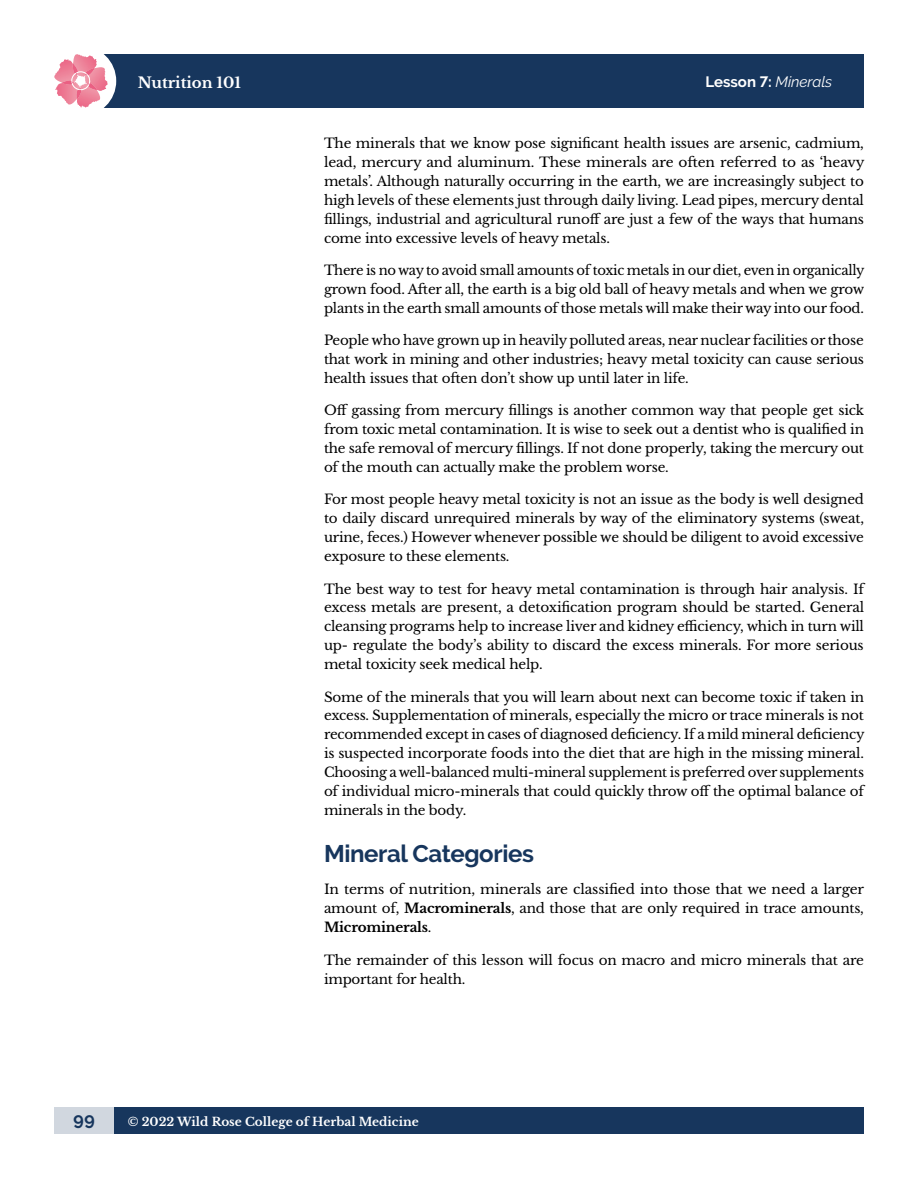
<style>
.page{position:relative;width:918px;height:1188px;background:#fff}
.page>*{position:absolute;margin:0;border:0;box-sizing:border-box;transform-origin:0 0}
.t1{font:700 24px "Raleway";letter-spacing:-.015em;color:#17365d}
.t2{font:700 18px "Raleway";color:#17365d}
.t3{font:700 15px "Raleway";color:#fff}
.t4{font:700 15px "Libre Baskerville";color:#fff}
.t5{font:13.5px/18.9px "Libre Baskerville";letter-spacing:-.015em;color:#000;text-align:justify}
.t6{font:700 12px "Libre Baskerville";color:#fff}
.s1{font-weight:400;font-style:italic}
.s2{font-weight:700}
</style>
<div class="page">
<div style="left:81px;top:54px;width:783px;height:54px;background:#17365d"></div>
<div style="left:54px;top:1108px;width:60px;height:26px;background:#d1d7df"></div>
<div style="left:114px;top:1108px;width:750px;height:26px;background:#17365d"></div>
<div style="left:46px;top:46px;width:70px;height:70px;background:#fff;border-radius:50%"></div>
<img style="left:73px;top:54px;width:24px;height:10px">
<img style="left:54px;top:59px;width:21px;height:24px">
<img style="left:55px;top:83px;width:22px;height:22px">
<img style="left:77px;top:91px;width:24px;height:16px">
<img style="left:97px;top:67px;width:11px;height:24px">
<svg style="left:62px;top:64px;width:35px;height:35px"></svg>
<p class="t4" style="left:138px;top:73px;width:105px">Nutrition 101</p>
<p class="t3" style="left:706px;top:73px;width:128px">Lesson 7: <span class="s1">Minerals</span></p>
<p class="t5" style="left:324px;top:134px;width:542px">The minerals that we know pose significant health issues are arsenic, cadmium, lead, mercury and aluminum. These minerals are often referred to as ‘heavy metals’. Although naturally occurring in the earth, we are increasingly subject to high levels of these elements just through daily living. Lead pipes, mercury dental fillings, industrial and agricultural runoff are just a few of the ways that humans come into excessive levels of heavy metals.</p>
<p class="t5" style="left:324px;top:261px;width:542px">There is no way to avoid small amounts of toxic metals in our diet, even in organically grown food. After all, the earth is a big old ball of heavy metals and when we grow plants in the earth small amounts of those metals will make their way into our food.</p>
<p class="t5" style="left:324px;top:331px;width:542px">People who have grown up in heavily polluted areas, near nuclear facilities or those that work in mining and other industries; heavy metal toxicity can cause serious health issues that often don’t show up until later in life.</p>
<p class="t5" style="left:324px;top:401px;width:542px">Off gassing from mercury fillings is another common way that people get sick from toxic metal contamination. It is wise to seek out a dentist who is qualified in the safe removal of mercury fillings. If not done properly, taking the mercury out of the mouth can actually make the problem worse.</p>
<p class="t5" style="left:324px;top:490px;width:542px">For most people heavy metal toxicity is not an issue as the body is well designed to daily discard unrequired minerals by way of the eliminatory systems (sweat, urine, feces.) However whenever possible we should be diligent to avoid excessive exposure to these elements.</p>
<p class="t5" style="left:324px;top:579px;width:542px">The best way to test for heavy metal contamination is through hair analysis. If excess metals are present, a detoxification program should be started. General cleansing programs help to increase liver and kidney efficiency, which in turn will up- regulate the body’s ability to discard the excess minerals. For more serious metal toxicity seek medical help.</p>
<p class="t5" style="left:324px;top:687px;width:542px">Some of the minerals that you will learn about next can become toxic if taken in excess. Supplementation of minerals, especially the micro or trace minerals is not recommended except in cases of diagnosed deficiency. If a mild mineral deficiency is suspected incorporate foods into the diet that are high in the missing mineral.<br>Choosing a well-balanced multi-mineral supplement is preferred over supplements of individual micro-minerals that could quickly throw off the optimal balance of minerals in the body.</p>
<h1 class="t1" style="left:324px;top:840px;width:212px">Mineral Categories</h1>
<p class="t5" style="left:324px;top:880px;width:542px">In terms of nutrition, minerals are classified into those that we need a larger amount of, <span class="s2">Macrominerals</span>, and those that are only required in trace amounts, <span class="s2">Microminerals</span>.</p>
<p class="t5" style="left:324px;top:950px;width:542px">The remainder of this lesson will focus on macro and micro minerals that are important for health.</p>
<h2 class="t2" style="left:73px;top:1111px;width:23px">99</h2>
<p class="t6" style="left:128px;top:1114px;width:293px">© 2022 Wild Rose College of Herbal Medicine</p>
</div>
